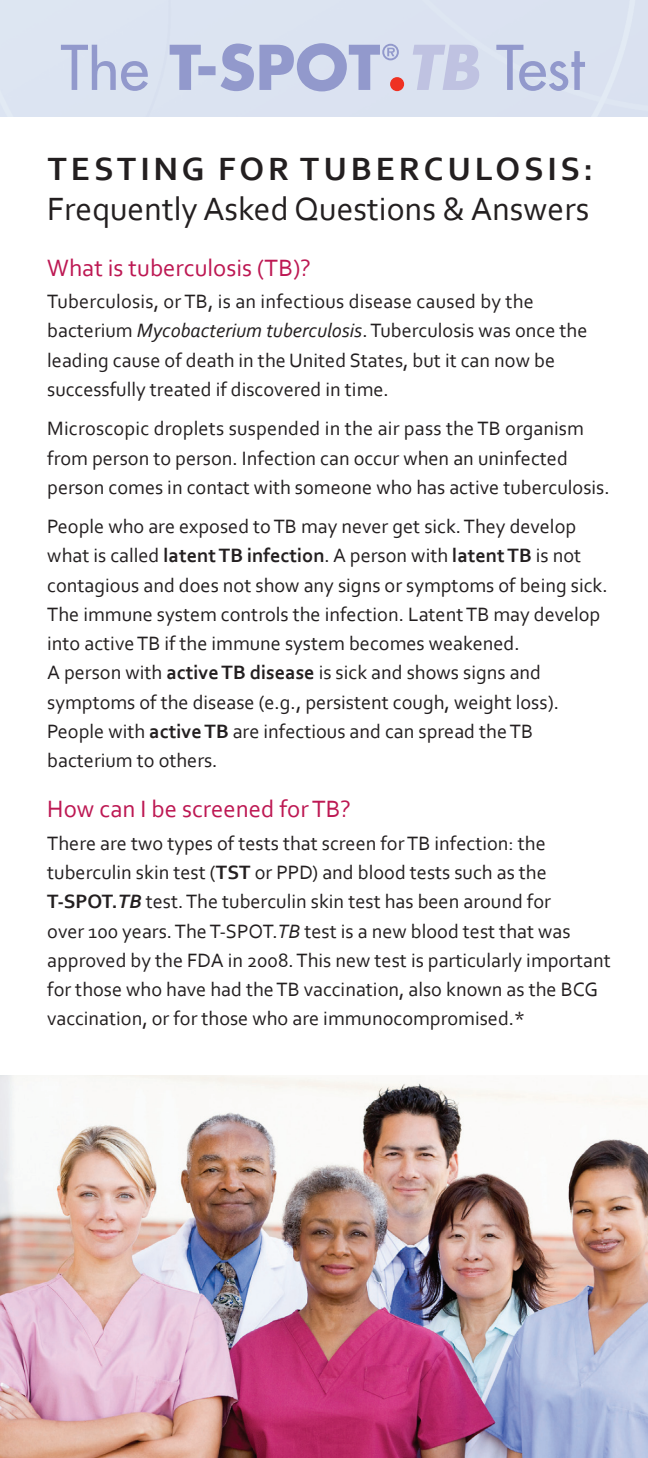
<style>
.page{position:relative;width:648px;height:1458px;background:#fff}
.page>*{position:absolute;margin:0;border:0;box-sizing:border-box;transform-origin:0 0}
.t1{font:33.75px/40.5px "Corbel";color:#231f20}
.Subhead_Corbel{font:24.75px "Corbel";color:#bd1853}
.Body_Corbel{font:24.75px "Corbel";color:#bd1853}
.Body_Corbel-2{font:20.25px/29.2px "Corbel";color:#231f20}
.s1{font-weight:700}
.s2{font-style:italic}
.s3{font-weight:700;font-style:italic}
</style>
<div class="page">
<img style="left:0;top:1076px;width:648px;height:382px">
<svg style="left:496px;top:45px;width:89px;height:46px;background:#c3cae4"></svg>
<svg style="left:413px;top:45px;width:67px;height:45px;background:#c8cde6"></svg>
<div style="left:390px;top:77px;width:14px;height:14px;background:#ef3122;border-radius:50%"></div>
<svg style="left:61px;top:43px;width:338px;height:48px;background:#bec5e1"></svg>
<p class="t1" style="left:47px;top:148px;width:547px"><span class="s1">TESTING FOR TUBERCULOSIS:<br></span>Frequently Asked Questions &amp; Answers</p>
<p class="Subhead_Corbel" style="left:47px;top:252px;width:265px">What is tuberculosis (TB)?</p>
<p class="Body_Corbel-2" style="left:47px;top:286px;width:542px">Tuberculosis, or TB, is an infectious disease caused by the bacterium <span class="s2">Mycobacterium tuberculosis</span>. Tuberculosis was once the leading cause of death in the United States, but it can now be successfully treated if discovered in time.</p>
<p class="Body_Corbel-2" style="left:47px;top:413px;width:564px">Microscopic droplets suspended in the air pass the TB organism from person to person. Infection can occur when an uninfected person comes in contact with someone who has active tuberculosis.</p>
<p class="Body_Corbel-2" style="left:47px;top:511px;width:562px">People who are exposed to TB may never get sick. They develop what is called <span class="s1">latent TB infection</span>. A person with <span class="s1">latent TB</span> is not contagious and does not show any signs or symptoms of being sick.<br>The immune system controls the infection. Latent TB may develop into active TB if the immune system becomes weakened.<br>A person with <span class="s1">active TB disease</span> is sick and shows signs and symptoms of the disease (e.g., persistent cough, weight loss).<br>People with <span class="s1">active TB</span> are infectious and can spread the TB bacterium to others.</p>
<p class="Body_Corbel" style="left:47px;top:794px;width:305px">How can I be screened for TB?</p>
<p class="Body_Corbel-2" style="left:47px;top:828px;width:565px">There are two types of tests that screen for TB infection: the tuberculin skin test (<span class="s1">TST</span> or PPD) and blood tests such as the <span class="s1">T-SPOT.</span><span class="s3">TB</span> test. The tuberculin skin test has been around for<br>over 100 years. The T-SPOT.<span class="s2">TB</span> test is a new blood test that was approved by the FDA in 2008. This new test is particularly important for those who have had the TB vaccination, also known as the BCG vaccination, or for those who are immunocompromised.*</p>
</div>
